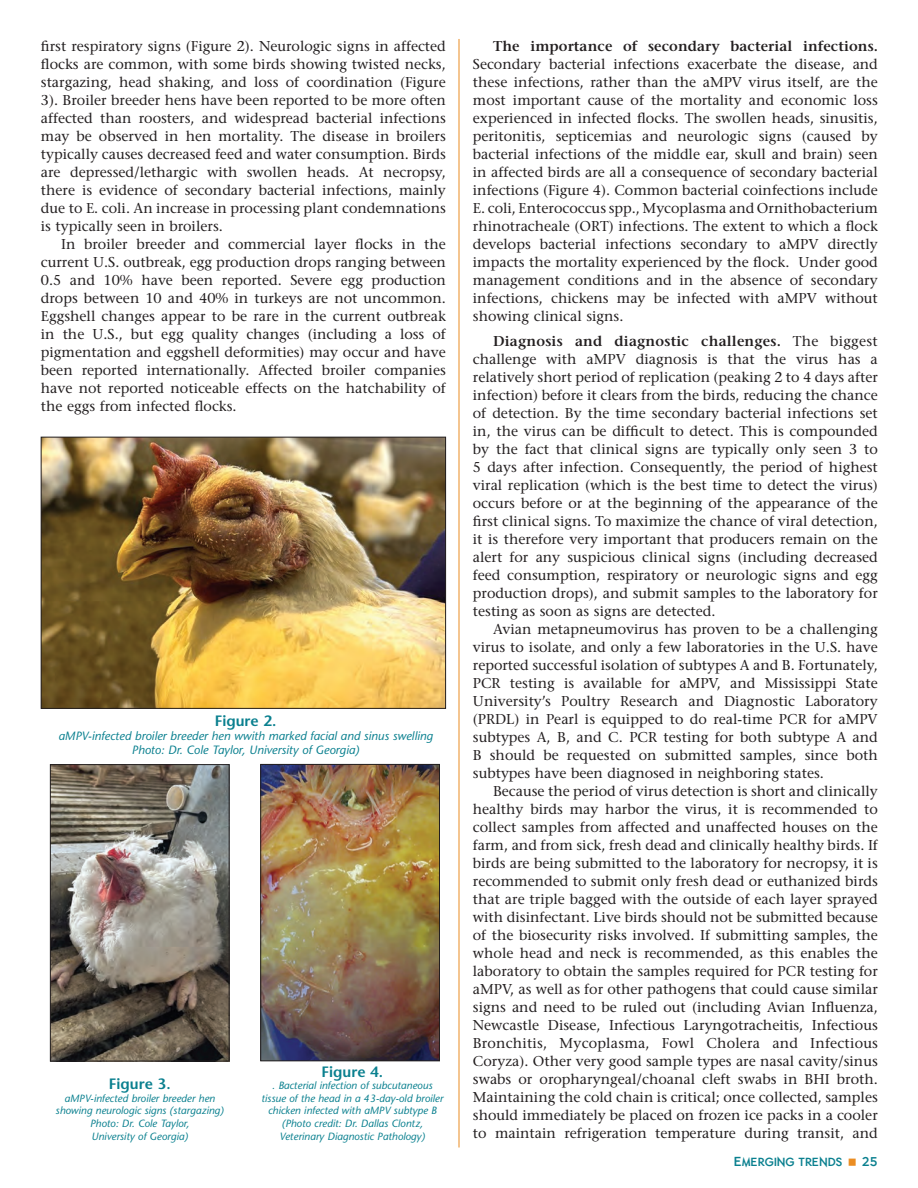
<style>
.page{position:relative;width:918px;height:1188px;background:#fff}
.page>*{position:absolute;margin:0;border:0;box-sizing:border-box;transform-origin:0 0}
.t1{font:600 15px "Stone Sans Std";color:#0a808f}
.t2{font:500 14.25px/18px "Stone Serif Std";color:#231f20;text-align:justify}
.t3{font:600 14.25px "Stone Serif Std";letter-spacing:.005em;color:#231f20}
.t4{font:900 13.5px "ETH";color:#0a808f}
.t5{font:italic 500 12px/14.4px "Stone Sans Std";color:#0a808f;text-align:center}
.t6{font:italic 500 10.5px/12.6px "Stone Sans Std";color:#0a808f;text-align:center}
.s1{font-weight:600}
.s2{font-size:15px}
.s3{color:#eb8d22}
</style>
<div class="page">
<hr style="left:459px;top:39px;width:1px;height:1109px;background:#eb8d22">
<img style="left:52px;top:766px;width:175px;height:293px">
<div style="left:50px;top:764px;width:179px;height:297px;border:1px solid #231f20"></div>
<img style="left:43px;top:439px;width:401px;height:268px">
<div style="left:41px;top:437px;width:405px;height:272px;border:1px solid #231f20"></div>
<img style="left:262px;top:766px;width:176px;height:293px">
<div style="left:260px;top:764px;width:180px;height:297px;border:1px solid #231f20"></div>
<p class="t2" style="left:41px;top:37px;width:407px">first respiratory signs (Figure 2). Neurologic signs in affected flocks are common, with some birds showing twisted necks, stargazing, head shaking, and loss of coordination (Figure 3). Broiler breeder hens have been reported to be more often affected than roosters, and widespread bacterial infections may be observed in hen mortality. The disease in broilers typically causes decreased feed and water consumption. Birds are depressed/lethargic with swollen heads. At necropsy, there is evidence of secondary bacterial infections, mainly due to E. coli. An increase in processing plant condemnations is typically seen in broilers.</p>
<p class="t2" style="left:41px;top:235px;width:407px;text-indent:20px">In broiler breeder and commercial layer flocks in the current U.S. outbreak, egg production drops ranging between 0.5 and 10% have been reported. Severe egg production drops between 10 and 40% in turkeys are not uncommon.<br>Eggshell changes appear to be rare in the current outbreak in the U.S., but egg quality changes (including a loss of pigmentation and eggshell deformities) may occur and have been reported internationally. Affected broiler companies have not reported noticeable effects on the hatchability of the eggs from infected flocks.</p>
<p class="t1" style="left:215px;top:711px;width:63px">Figure 2.</p>
<p class="t5" style="left:58px;top:729px;width:376px">aMPV-infected broiler breeder hen wwith marked facial and sinus swelling<br>Photo: Dr. Cole Taylor, University of Georgia)</p>
<p class="t1" style="left:109px;top:1075px;width:63px">Figure 3.</p>
<p class="t6" style="left:56px;top:1092px;width:170px">aMPV-infected broiler breeder hen showing neurologic signs (stargazing)<br>Photo: Dr. Cole Taylor,<br>University of Georgia)</p>
<p class="t1" style="left:321px;top:1062px;width:63px">Figure 4.</p>
<p class="t6" style="left:261px;top:1079px;width:183px">. Bacterial infection of subcutaneous tissue of the head in a 43-day-old broiler chicken infected with aMPV subtype B (Photo credit: Dr. Dallas Clontz, Veterinary Diagnostic Pathology)</p>
<p class="t3" style="left:493px;top:37px;width:387px">The importance of secondary bacterial infections.</p>
<p class="t2" style="left:473px;top:55px;width:407px">Secondary bacterial infections exacerbate the disease, and these infections, rather than the aMPV virus itself, are the most important cause of the mortality and economic loss experienced in infected flocks. The swollen heads, sinusitis, peritonitis, septicemias and neurologic signs (caused by bacterial infections of the middle ear, skull and brain) seen in affected birds are all a consequence of secondary bacterial infections (Figure 4). Common bacterial coinfections include E. coli, Enterococcus spp., Mycoplasma and Ornithobacterium rhinotracheale (ORT) infections. The extent to which a flock develops bacterial infections secondary to aMPV directly impacts the mortality experienced by the flock. Under good management conditions and in the absence of secondary infections, chickens may be infected with aMPV without showing clinical signs.</p>
<p class="t2" style="left:473px;top:332px;width:407px;text-indent:20px"><span class="s1">Diagnosis and diagnostic challenges.</span> The biggest challenge with aMPV diagnosis is that the virus has a relatively short period of replication (peaking 2 to 4 days after infection) before it clears from the birds, reducing the chance of detection. By the time secondary bacterial infections set in, the virus can be difficult to detect. This is compounded by the fact that clinical signs are typically only seen 3 to 5 days after infection. Consequently, the period of highest viral replication (which is the best time to detect the virus) occurs before or at the beginning of the appearance of the first clinical signs. To maximize the chance of viral detection, it is therefore very important that producers remain on the alert for any suspicious clinical signs (including decreased feed consumption, respiratory or neurologic signs and egg production drops), and submit samples to the laboratory for testing as soon as signs are detected.</p>
<p class="t2" style="left:473px;top:620px;width:407px;text-indent:20px">Avian metapneumovirus has proven to be a challenging virus to isolate, and only a few laboratories in the U.S. have reported successful isolation of subtypes A and B. Fortunately, PCR testing is available for aMPV, and Mississippi State University’s Poultry Research and Diagnostic Laboratory (PRDL) in Pearl is equipped to do real-time PCR for aMPV subtypes A, B, and C. PCR testing for both subtype A and B should be requested on submitted samples, since both subtypes have been diagnosed in neighboring states.</p>
<p class="t2" style="left:473px;top:782px;width:407px;text-indent:20px">Because the period of virus detection is short and clinically healthy birds may harbor the virus, it is recommended to collect samples from affected and unaffected houses on the farm, and from sick, fresh dead and clinically healthy birds. If birds are being submitted to the laboratory for necropsy, it is recommended to submit only fresh dead or euthanized birds that are triple bagged with the outside of each layer sprayed with disinfectant. Live birds should not be submitted because of the biosecurity risks involved. If submitting samples, the whole head and neck is recommended, as this enables the laboratory to obtain the samples required for PCR testing for aMPV, as well as for other pathogens that could cause similar signs and need to be ruled out (including Avian Influenza, Newcastle Disease, Infectious Laryngotracheitis, Infectious Bronchitis, Mycoplasma, Fowl Cholera and Infectious Coryza). Other very good sample types are nasal cavity/sinus swabs or oropharyngeal/choanal cleft swabs in BHI broth.<br>Maintaining the cold chain is critical; once collected, samples should immediately be placed on frozen ice packs in a cooler to maintain refrigeration temperature during transit, and</p>
<p class="t4" style="left:734px;top:1155px;width:145px"><span class="s2">E</span>MERGING TRENDS <span class="s3">▪</span> <span class="s2">25</span></p>
</div>
